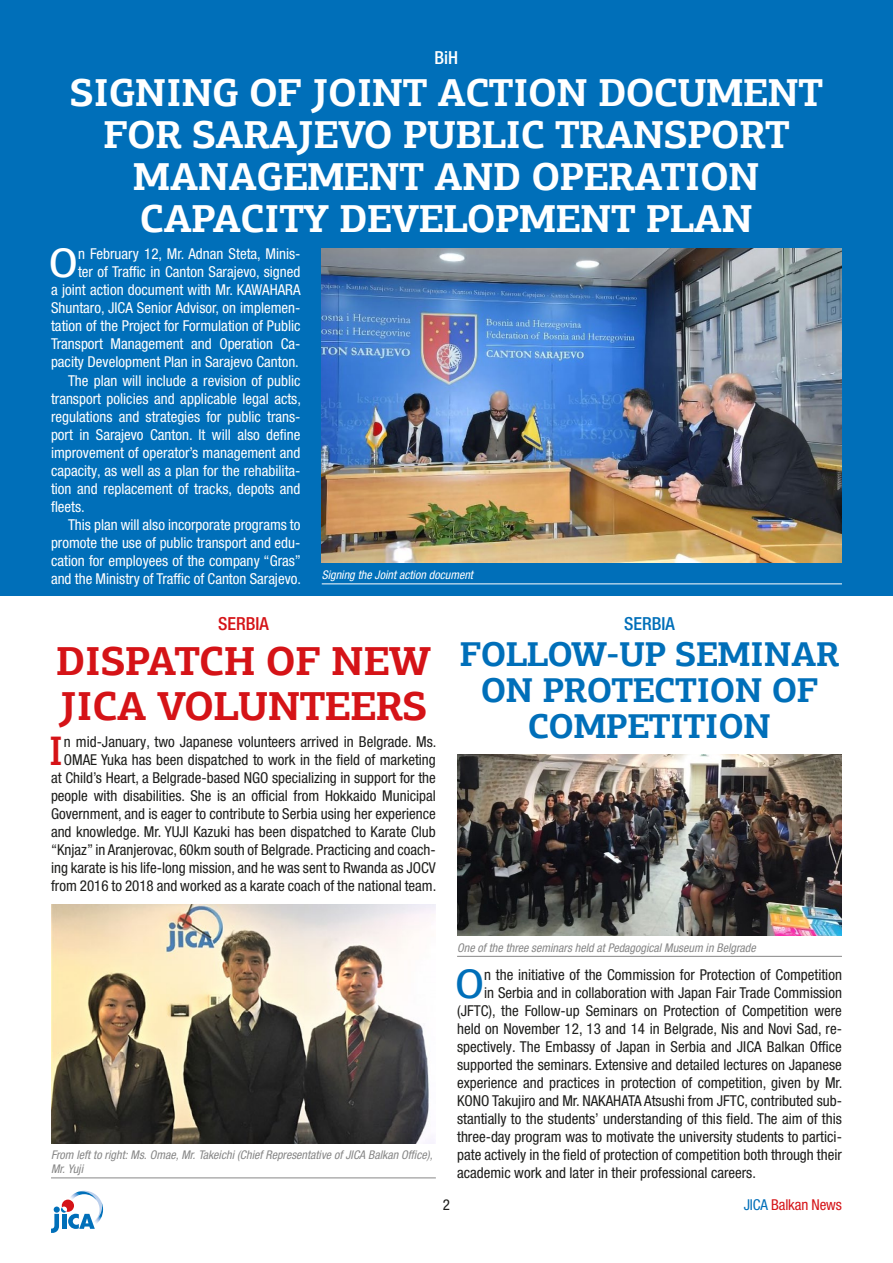
<style>
.page{position:relative;width:893px;height:1263px;background:#fff}
.page>*{position:absolute;margin:0;border:0;box-sizing:border-box;transform-origin:0 0}
.t1{font:500 41.25px "PF Agora Slab Pro";color:#fff}
.t2{font:500 41.25px "PF Agora Slab Pro";color:#d51317}
.t3{font:500 41.25px "PF Agora Slab Pro";color:#006fb9}
.t4{font:700 40.5px/45px "PF Agora Slab Pro";letter-spacing:-.02em;color:#d51317}
.t5{font:700 39px/42px "PF Agora Slab Pro";letter-spacing:-.02em;color:#fff;text-align:center}
.t6{font:700 34.5px/36px "PF Agora Slab Pro";letter-spacing:-.02em;color:#006fb9;text-align:center}
.t7{font:500 condensed 18px "Helvetica Neue LTW1 G";color:#d51317}
.t8{font:500 condensed 18px "Helvetica Neue LTW1 G";color:#006fb9}
.t9{font:500 condensed 18px "Helvetica Neue LTW1 G";color:#fff}
.t10{font:condensed 15px/18px "Helvetica Neue LTW1 G";color:#1d1d1b;text-align:right}
.t11{font:condensed 15px "Helvetica Neue LTW1 G";color:#fff}
.t12{font:condensed 15px "Helvetica Neue LTW1 G";letter-spacing:-.01em;color:#d51317}
.t13{font:italic condensed 12px/14.4px "Helvetica Neue LTW1 G";color:#878787}
.t14{font:italic condensed 12px "Helvetica Neue LTW1 G";color:#fff}
.s1{color:#006fb9}
</style>
<div class="page">
<hr style="left:892px;top:595px;width:1px;height:583px;background:#951b81">
<div style="left:0;top:0;width:893px;height:595px;background:#006fb9"></div>
<svg style="left:51px;top:1191px;width:52px;height:42px"></svg>
<hr style="left:51px;top:1177px;width:385px;height:1px;background:#878787">
<hr style="left:457px;top:956px;width:385px;height:1px;background:#878787">
<hr style="left:322px;top:583px;width:520px;height:1px;background:#fff">
<img style="left:322px;top:249px;width:520px;height:313px">
<img style="left:51px;top:904px;width:385px;height:239px">
<img style="left:457px;top:754px;width:385px;height:181px">
<p class="t9" style="left:435px;top:47px;width:25px">BiH</p>
<h3 class="t5" style="left:70px;top:71px;width:754px">SIGNING OF JOINT ACTION DOCUMENT<br>FOR SARAJEVO PUBLIC TRANSPORT<br>MANAGEMENT AND OPERATION<br>CAPACITY DEVELOPMENT PLAN</h3>
<h1 class="t1" style="left:49px;top:238px;width:31px">O</h1>
<p class="t11" style="left:78px;top:245px;width:224px">n February 12, Mr. Adnan Steta, Minis-</p>
<p class="t11" style="left:78px;top:263px;width:224px">ter of Traffic in Canton Sarajevo, signed</p>
<p class="t11" style="left:51px;top:281px;width:251px">a joint action document with Mr. KAWAHARA</p>
<p class="t11" style="left:51px;top:299px;width:251px">Shuntaro, JICA Senior Advisor, on implemen-</p>
<p class="t11" style="left:51px;top:317px;width:251px">tation of the Project for Formulation of Public</p>
<p class="t11" style="left:51px;top:335px;width:251px">Transport Management and Operation Ca-</p>
<p class="t11" style="left:51px;top:353px;width:249px">pacity Development Plan in Sarajevo Canton.</p>
<p class="t11" style="left:68px;top:371px;width:234px">The plan will include a revision of public</p>
<p class="t11" style="left:51px;top:389px;width:251px">transport policies and applicable legal acts,</p>
<p class="t11" style="left:51px;top:407px;width:251px">regulations and strategies for public trans-</p>
<p class="t11" style="left:51px;top:425px;width:251px">port in Sarajevo Canton. It will also define</p>
<p class="t11" style="left:51px;top:443px;width:251px">improvement of operator’s management and</p>
<p class="t11" style="left:51px;top:461px;width:251px">capacity, as well as a plan for the rehabilita-</p>
<p class="t11" style="left:51px;top:479px;width:251px">tion and replacement of tracks, depots and</p>
<p class="t11" style="left:51px;top:497px;width:35px">fleets.</p>
<p class="t11" style="left:68px;top:515px;width:234px">This plan will also incorporate programs to</p>
<p class="t11" style="left:51px;top:533px;width:251px">promote the use of public transport and edu-</p>
<p class="t11" style="left:51px;top:551px;width:252px">cation for employees of the company “Gras”</p>
<p class="t11" style="left:51px;top:569px;width:252px">and the Ministry of Traffic of Canton Sarajevo.</p>
<p class="t14" style="left:322px;top:568px;width:153px">Signing the Joint action document</p>
<p class="t7" style="left:218px;top:612px;width:52px">SERBIA</p>
<h2 class="t4" style="left:56px;top:638px;width:377px">DISPATCH OF NEW<br>JICA VOLUNTEERS</h2>
<p class="t10" style="left:51px;top:733px;width:387px">n mid-January, two Japanese volunteers arrived in Belgrade. Ms.<br>OMAE Yuka has been dispatched to work in the field of marketing at Child’s Heart, a Belgrade-based NGO specializing in support for the people with disabilities. She is an official from Hokkaido Municipal Government, and is eager to contribute to Serbia using her experience and knowledge. Mr. YUJI Kazuki has been dispatched to Karate Club “Knjaz” in Aranjerovac, 60km south of Belgrade. Practicing and coach&shy;ing karate is his life-long mission, and he was sent to Rwanda as JOCV from 2016 to 2018 and worked as a karate coach of the national team.</p>
<h1 class="t2" style="left:48px;top:726px;width:17px">I</h1>
<p class="t13" style="left:51px;top:1147px;width:383px">From left to right: Ms. Omae, Mr. Takeichi (Chief Representative of JICA Balkan Office),<br>Mr. Yuji</p>
<p class="t8" style="left:624px;top:612px;width:52px">SERBIA</p>
<h3 class="t6" style="left:459px;top:636px;width:382px">FOLLOW-UP SEMINAR<br>ON PROTECTION OF<br>COMPETITION</h3>
<p class="t13" style="left:457px;top:940px;width:300px">One of the three seminars held at Pedagogical Museum in Belgrade</p>
<h1 class="t3" style="left:455px;top:958px;width:31px">O</h1>
<p class="t10" style="left:484px;top:966px;width:359px">n the initiative of the Commission for Protection of Competition</p>
<p class="t10" style="left:484px;top:984px;width:359px">in Serbia and in collaboration with Japan Fair Trade Commission</p>
<p class="t10" style="left:457px;top:1002px;width:386px">(JFTC), the Follow-up Seminars on Protection of Competition were</p>
<p class="t10" style="left:457px;top:1020px;width:386px">held on November 12, 13 and 14 in Belgrade, Nis and Novi Sad, re-</p>
<p class="t10" style="left:457px;top:1038px;width:386px">spectively. The Embassy of Japan in Serbia and JICA Balkan Office</p>
<p class="t10" style="left:457px;top:1056px;width:386px">supported the seminars. Extensive and detailed lectures on Japanese</p>
<p class="t10" style="left:457px;top:1074px;width:387px">experience and practices in protection of competition, given by Mr.</p>
<p class="t10" style="left:457px;top:1092px;width:386px">KONO Takujiro and Mr. NAKAHATA Atsushi from JFTC, contributed sub-</p>
<p class="t10" style="left:457px;top:1110px;width:386px">stantially to the students’ understanding of this field. The aim of this</p>
<p class="t10" style="left:457px;top:1128px;width:386px">three-day program was to motivate the university students to partici-</p>
<p class="t10" style="left:457px;top:1146px;width:386px">pate actively in the field of protection of competition both through their</p>
<p class="t10" style="left:457px;top:1164px;width:300px">academic work and later in their professional careers.</p>
<p class="t10" style="left:443px;top:1196px;width:9px">2</p>
<p class="t12" style="left:744px;top:1196px;width:100px"><span class="s1">JICA</span> Balkan News</p>
</div>
